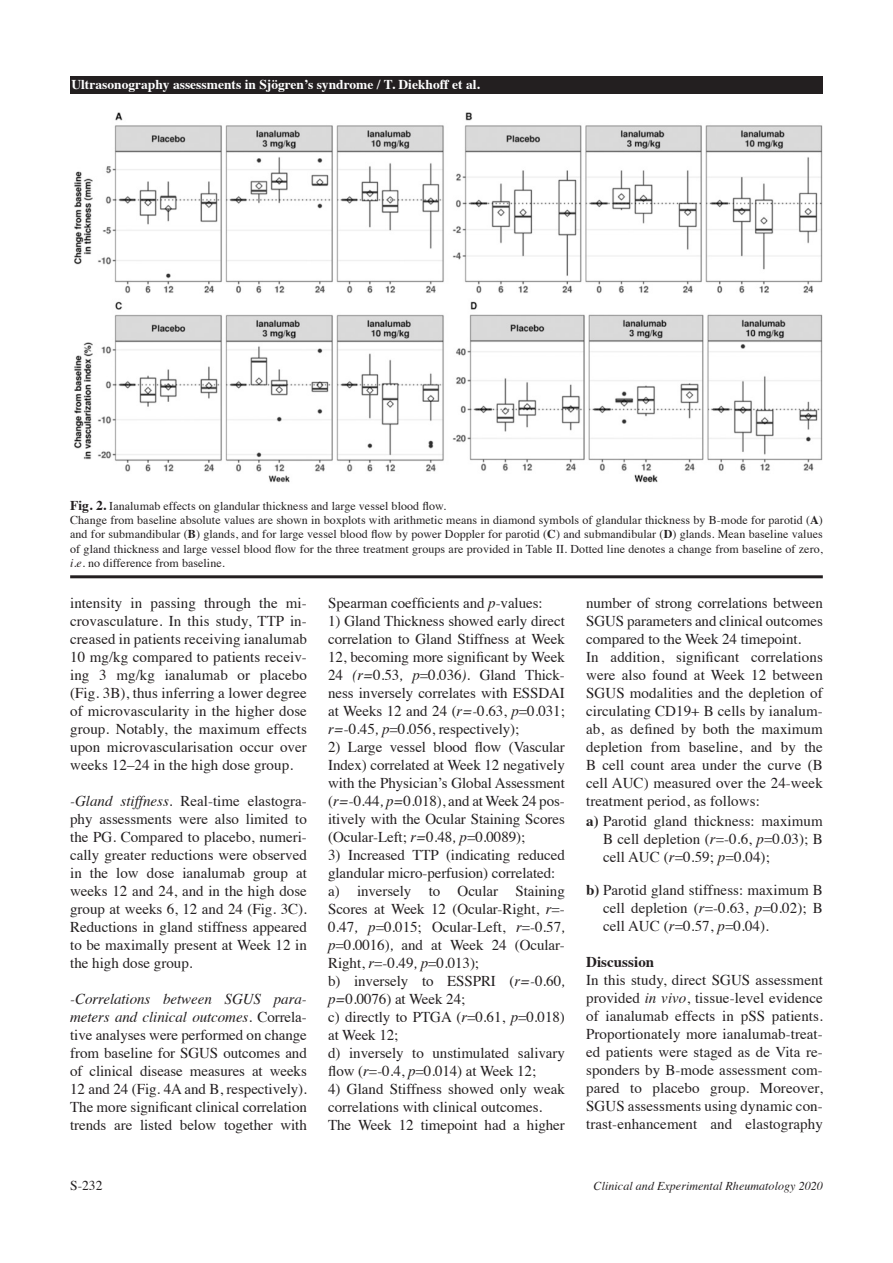
<style>
.page{position:relative;width:893px;height:1263px;background:#fff}
.page>*{position:absolute;margin:0;border:0;box-sizing:border-box;transform-origin:0 0}
.Text_Graphic{font:15px/18px "Times";letter-spacing:-.005em;color:#231f20;text-align:justify}
.Text_Graphic-2{font:700 15px "Times";letter-spacing:.005em;color:#231f20}
.t1{font:700 13.5px "Times";color:#fff}
.t2{font:13.5px "Times";color:#231f20}
.t3{font:12px/14.2px "Times";letter-spacing:.005em;color:#231f20;text-align:justify}
.t4{font:italic 12px "Times";letter-spacing:.005em;color:#231f20}
.s1{font-weight:700;font-size:13.5px}
.s2{font-weight:700}
.s3{font-style:italic}
</style>
<div class="page">
<div style="left:70px;top:77px;width:753px;height:17px;background:#231f20"></div>
<img style="left:74px;top:112px;width:749px;height:371px">
<hr style="left:70px;top:575px;width:753px;height:3px;background:#231f20">
<p class="t1" style="left:71px;top:71px;width:410px">Ultrasonography assessments in Sjögren’s syndrome / T. Diekhoff et al.</p>
<p class="t3" style="left:70px;top:498px;width:377px"><span class="s1">Fig. 2.</span> Ianalumab effects on glandular thickness and large vessel blood flow.</p>
<p class="t3" style="left:70px;top:512px;width:754px">Change from baseline absolute values are shown in boxplots with arithmetic means in diamond symbols of glandular thickness by B-mode for parotid (<span class="s2">A</span>) and for submandibular (<span class="s2">B</span>) glands, and for large vessel blood flow by power Doppler for parotid (<span class="s2">C</span>) and submandibular (<span class="s2">D</span>) glands. Mean baseline values of gland thickness and large vessel blood flow for the three treatment groups are provided in Table II. Dotted line denotes a change from baseline of zero, <span class="s3">i.e.</span> no difference from baseline.</p>
<p class="Text_Graphic" style="left:70px;top:593px;width:238px">intensity in passing through the mi&shy;crovasculature. In this study, TTP in&shy;creased in patients receiving ianalumab 10 mg/kg compared to patients receiv&shy;ing 3 mg/kg ianalumab or placebo (Fig. 3B), thus inferring a lower degree of microvascularity in the higher dose group. Notably, the maximum effects upon microvascularisation occur over weeks 12–24 in the high dose group.</p>
<p class="Text_Graphic" style="left:70px;top:791px;width:238px"><span class="s3">-Gland stiffness</span>. Real-time elastogra&shy;phy assessments were also limited to the PG. Compared to placebo, numeri&shy;cally greater reductions were observed in the low dose ianalumab group at weeks 12 and 24, and in the high dose group at weeks 6, 12 and 24 (Fig. 3C).<br>Reductions in gland stiffness appeared to be maximally present at Week 12 in the high dose group.</p>
<p class="Text_Graphic" style="left:70px;top:989px;width:238px"><span class="s3">-Correlations between SGUS para&shy;meters and clinical outcomes</span>. Correla&shy;tive analyses were performed on change from baseline for SGUS outcomes and of clinical disease measures at weeks 12 and 24 (Fig. 4A and B, respectively).<br>The more significant clinical correlation trends are listed below together with</p>
<p class="Text_Graphic" style="left:328px;top:593px;width:216px">Spearman coefficients and <span class="s3">p</span>-values:</p>
<p class="Text_Graphic" style="left:328px;top:611px;width:238px">1) Gland Thickness showed early direct correlation to Gland Stiffness at Week 12, becoming more significant by Week 24 <span class="s3">(r=</span>0.53<span class="s3">, p</span>=0.036<span class="s3">)</span>. Gland Thick&shy;ness inversely correlates with ESSDAI at Weeks 12 and 24 (<span class="s3">r=-</span>0.63, <span class="s3">p</span>=0.031; <span class="s3">r=</span>-0.45<span class="s3">, p</span>=0.056, respectively);</p>
<p class="Text_Graphic" style="left:328px;top:737px;width:238px">2) Large vessel blood flow (Vascular Index) correlated at Week 12 negatively with the Physician’s Global Assessment (<span class="s3">r=</span>-0.44<span class="s3">, p=</span>0.018), and at Week 24 pos&shy;itively with the Ocular Staining Scores (Ocular-Left; <span class="s3">r=</span>0.48<span class="s3">, p</span>=0.0089);</p>
<p class="Text_Graphic" style="left:328px;top:845px;width:238px">3) Increased TTP (indicating reduced glandular micro-perfusion) correlated:</p>
<p class="Text_Graphic" style="left:328px;top:881px;width:238px">a) inversely to Ocular Staining Scores at Week 12 (Ocular-Right, <span class="s3">r</span>=- 0.47<span class="s3">, p</span>=0.015; Ocular-Left, <span class="s3">r</span>=-0.57<span class="s3">, p</span>=0.0016)<span class="s3">,</span> and at Week 24 (Ocular-Right, <span class="s3">r</span>=-0.49<span class="s3">, p</span>=0.013);</p>
<p class="Text_Graphic" style="left:328px;top:971px;width:238px">b) inversely to ESSPRI (<span class="s3">r=-</span>0.60<span class="s3">, p=</span>0.0076) at Week 24;</p>
<p class="Text_Graphic" style="left:328px;top:1007px;width:238px">c) directly to PTGA (<span class="s3">r</span>=0.61, <span class="s3">p</span>=0.018) at Week 12;</p>
<p class="Text_Graphic" style="left:328px;top:1043px;width:238px">d) inversely to unstimulated salivary flow (<span class="s3">r</span>=-0.4, <span class="s3">p</span>=0.014) at Week 12;</p>
<p class="Text_Graphic" style="left:328px;top:1079px;width:238px">4) Gland Stiffness showed only weak correlations with clinical outcomes.</p>
<p class="Text_Graphic" style="left:328px;top:1115px;width:238px">The Week 12 timepoint had a higher</p>
<p class="Text_Graphic" style="left:586px;top:593px;width:238px">number of strong correlations between SGUS parameters and clinical outcomes compared to the Week 24 timepoint.</p>
<p class="Text_Graphic" style="left:586px;top:647px;width:238px">In addition, significant correlations were also found at Week 12 between SGUS modalities and the depletion of circulating CD19+ B cells by ianalum&shy;ab, as defined by both the maximum depletion from baseline, and by the B cell count area under the curve (B cell AUC) measured over the 24-week treatment period, as follows:</p>
<p class="Text_Graphic" style="left:603px;top:811px;width:221px;text-indent:-17px"><span class="s2">a)</span> Parotid gland thickness: maximum B cell depletion (<span class="s3">r</span>=-0.6, <span class="s3">p</span>=0.03); B cell AUC (<span class="s3">r</span>=0.59; <span class="s3">p</span>=0.04);</p>
<p class="Text_Graphic" style="left:603px;top:880px;width:221px;text-indent:-17px"><span class="s2">b)</span> Parotid gland stiffness: maximum B cell depletion (<span class="s3">r</span>=-0.63, <span class="s3">p</span>=0.02); B cell AUC (<span class="s3">r</span>=0.57, <span class="s3">p</span>=0.04).</p>
<p class="Text_Graphic-2" style="left:586px;top:948px;width:70px">Discussion</p>
<p class="Text_Graphic" style="left:586px;top:970px;width:238px">In this study, direct SGUS assessment provided <span class="s3">in vivo</span>, tissue-level evidence of ianalumab effects in pSS patients.<br>Proportionately more ianalumab-treat&shy;ed patients were staged as de Vita re&shy;sponders by B-mode assessment com&shy;pared to placebo group. Moreover, SGUS assessments using dynamic con&shy;trast-enhancement and elastography</p>
<p class="t2" style="left:70px;top:1172px;width:34px">S-232</p>
<p class="t4" style="left:594px;top:1175px;width:231px">Clinical and Experimental Rheumatology 2020</p>
</div>
